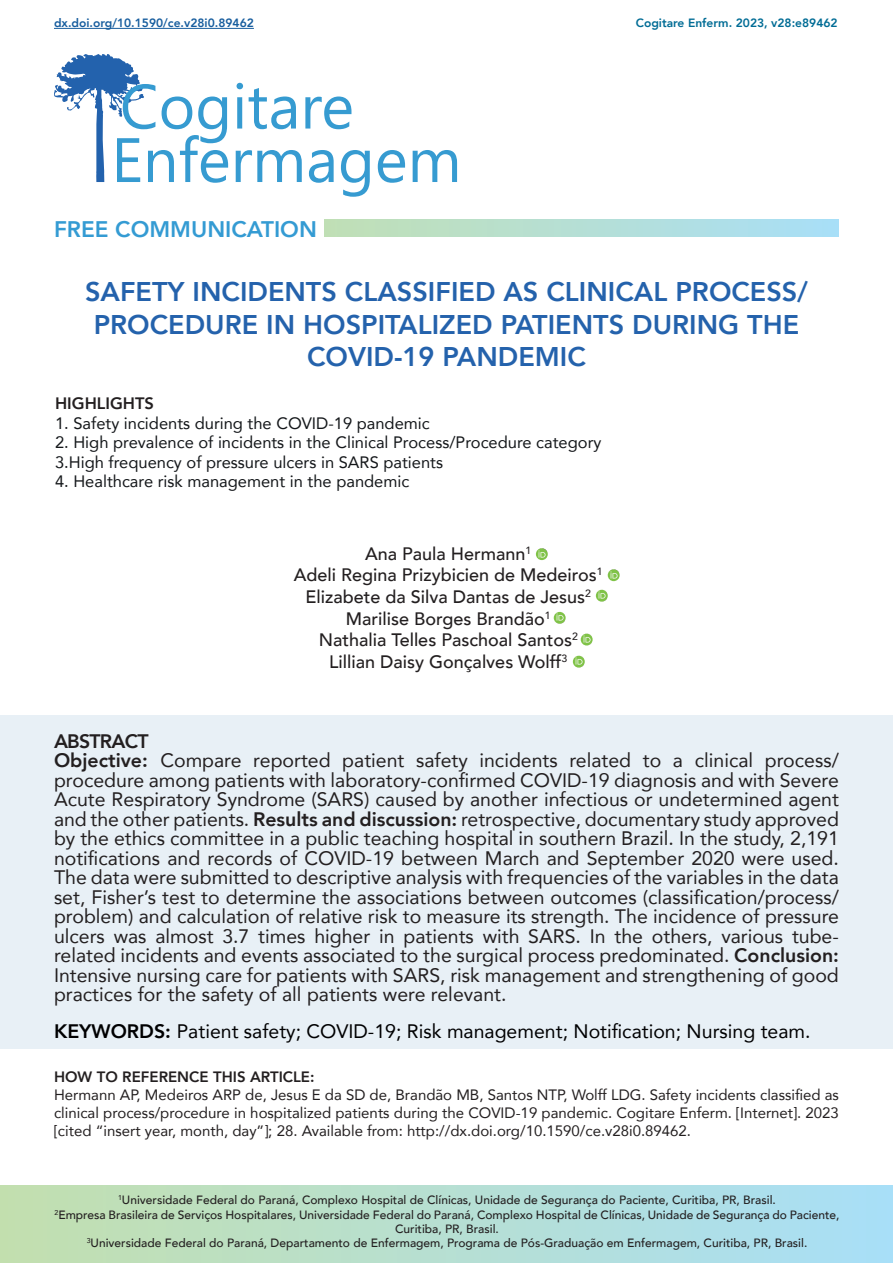
<style>
.page{position:relative;width:893px;height:1263px;background:#fff}
.page>*{position:absolute;margin:0;border:0;box-sizing:border-box;transform-origin:0 0}
.t1{font:800 27px/32.4px "Avenir";color:#2462ac;text-align:center}
.t2{font:800 22.5px "Avenir";color:#349bd3}
.t3{font:19.5px/19.5px "Avenir";color:#231f20;text-align:justify}
.t4{font:19.5px "Avenir";color:#000001}
.t5{font:800 19.5px "Avenir";letter-spacing:-.04em;color:#231f20}
.t6{font:500 18px "Avenir";color:#231f20}
.t7{font:16.5px "Avenir";color:#14171a}
.t8{font:800 16.5px "Avenir";color:#231f20}
.t9{font:15px/18px "Avenir";color:#231f20;text-align:justify}
.t10{font:800 15px "Avenir";color:#231f20}
.t11{font:500 12px/14.4px "Avenir";color:#231f20;text-align:center}
.t12{font:800 12px "Avenir";color:#175d9e}
.t13{font:800 12px "Avenir";color:#006c95}
.s1{font-weight:800}
</style>
<div class="page">
<svg style="left:236px;top:150px;width:66px;height:32px"></svg>
<svg style="left:309px;top:150px;width:25px;height:33px"></svg>
<svg style="left:341px;top:150px;width:29px;height:47px"></svg>
<svg style="left:378px;top:150px;width:27px;height:33px"></svg>
<svg style="left:413px;top:150px;width:44px;height:32px"></svg>
<svg style="left:54px;top:54px;width:174px;height:129px"></svg>
<svg style="left:237px;top:83px;width:6px;height:46px"></svg>
<svg style="left:249px;top:88px;width:47px;height:41px"></svg>
<svg style="left:305px;top:97px;width:46px;height:32px"></svg>
<div style="left:325px;top:220px;width:514px;height:16px;background:linear-gradient(to right,#c1e0b5,#a9dff7)"></div>
<hr style="left:54px;top:28px;width:200px;height:1px;background:#175d9e">
<div style="left:0;top:715px;width:893px;height:334px;background:#e8f0f6"></div>
<div style="left:1px;top:1186px;width:892px;height:77px;background:linear-gradient(to right,#c3dfae,#a9dff7)"></div>
<svg style="left:536px;top:548px;width:12px;height:12px"></svg>
<svg style="left:608px;top:569px;width:12px;height:12px"></svg>
<svg style="left:554px;top:612px;width:12px;height:12px"></svg>
<svg style="left:596px;top:590px;width:12px;height:12px"></svg>
<svg style="left:581px;top:634px;width:12px;height:11px"></svg>
<svg style="left:573px;top:656px;width:12px;height:12px"></svg>
<p class="t12" style="left:54px;top:12px;width:201px">dx.doi.org/10.1590/ce.v28i0.89462</p>
<p class="t2" style="left:54px;top:209px;width:264px">FREE COMMUNICATION</p>
<p class="t13" style="left:636px;top:12px;width:203px">Cogitare Enferm. 2023, v28:e89462</p>
<p class="t1" style="left:85px;top:274px;width:724px">SAFETY INCIDENTS CLASSIFIED AS CLINICAL PROCESS/<br>PROCEDURE IN HOSPITALIZED PATIENTS DURING THE<br>COVID-19 PANDEMIC</p>
<p class="t8" style="left:55px;top:389px;width:101px">HIGHLIGHTS</p>
<p class="t7" style="left:55px;top:410px;width:376px">1. Safety incidents during the COVID-19 pandemic</p>
<p class="t7" style="left:55px;top:429px;width:548px">2. High prevalence of incidents in the Clinical Process/Procedure category</p>
<p class="t7" style="left:55px;top:449px;width:389px">3.High frequency of pressure ulcers in SARS patients</p>
<p class="t7" style="left:55px;top:468px;width:356px">4. Healthcare risk management in the pandemic</p>
<p class="t6" style="left:365px;top:538px;width:168px">Ana Paula Hermann<sup>1</sup></p>
<p class="t6" style="left:294px;top:560px;width:310px">Adeli Regina Prizybicien de Medeiros<sup>1</sup></p>
<p class="t6" style="left:305px;top:581px;width:287px">Elizabete da Silva Dantas de Jesus<sup>2</sup></p>
<p class="t6" style="left:346px;top:603px;width:206px">Marilise Borges Brandão<sup>1</sup></p>
<p class="t6" style="left:319px;top:624px;width:261px">Nathalia Telles Paschoal Santos<sup>2</sup></p>
<p class="t6" style="left:329px;top:646px;width:239px">Lillian Daisy Gonçalves Wolff<sup>3</sup></p>
<p class="t5" style="left:54px;top:723px;width:96px">ABSTRACT</p>
<p class="t3" style="left:54px;top:750px;width:787px"><span class="s1">Objective:</span> Compare reported patient safety incidents related to a clinical process/ procedure among patients with laboratory-confirmed COVID-19 diagnosis and with Severe Acute Respiratory Syndrome (SARS) caused by another infectious or undetermined agent and the other patients. <span class="s1">Results and discussion:</span> retrospective, documentary study approved by the ethics committee in a public teaching hospital in southern Brazil. In the study, 2,191 notifications and records of COVID-19 between March and September 2020 were used.<br>The data were submitted to descriptive analysis with frequencies of the variables in the data set, Fisher’s test to determine the associations between outcomes (classification/process/ problem) and calculation of relative risk to measure its strength. The incidence of pressure ulcers was almost 3.7 times higher in patients with SARS. In the others, various tube&shy;related incidents and events associated to the surgical process predominated. <span class="s1">Conclusion:<br></span>Intensive nursing care for patients with SARS, risk management and strengthening of good practices for the safety of all patients were relevant.</p>
<p class="t4" style="left:54px;top:1015px;width:758px"><span class="s1">KEYWORDS:</span> Patient safety; COVID-19; Risk management; Notification; Nursing team.</p>
<p class="t10" style="left:54px;top:1063px;width:262px">HOW TO REFERENCE THIS ARTICLE:</p>
<p class="t9" style="left:54px;top:1085px;width:786px">Hermann AP, Medeiros ARP de, Jesus E da SD de, Brandão MB, Santos NTP, Wolff LDG. Safety incidents classified as clinical process/procedure in hospitalized patients during the COVID-19 pandemic. Cogitare Enferm. [Internet]. 2023 [cited “insert year, month, day”]; 28. Available from: http://dx.doi.org/10.1590/ce.v28i0.89462.</p>
<p class="t11" style="left:118px;top:1192px;width:659px"><sup>1</sup>Universidade Federal do Paraná, Complexo Hospital de Clínicas, Unidade de Segurança do Paciente, Curitiba, PR, Brasil.</p>
<p class="t11" style="left:55px;top:1206px;width:786px"><sup>2</sup>Empresa Brasileira de Serviços Hospitalares, Universidade Federal do Paraná, Complexo Hospital de Clínicas, Unidade de Segurança do Paciente,<br>Curitiba, PR, Brasil.</p>
<p class="t11" style="left:87px;top:1235px;width:722px"><sup>3</sup>Universidade Federal do Paraná, Departamento de Enfermagem, Programa de Pós-Graduação em Enfermagem, Curitiba, PR, Brasil.</p>
<p class="t11" style="left:210px;top:1237px;width:475px">Hermann AP, Medeiros ARP de, Jesus E da SD de, Brandão MB, Santos NTP, Wolff LDG</p>
</div>
